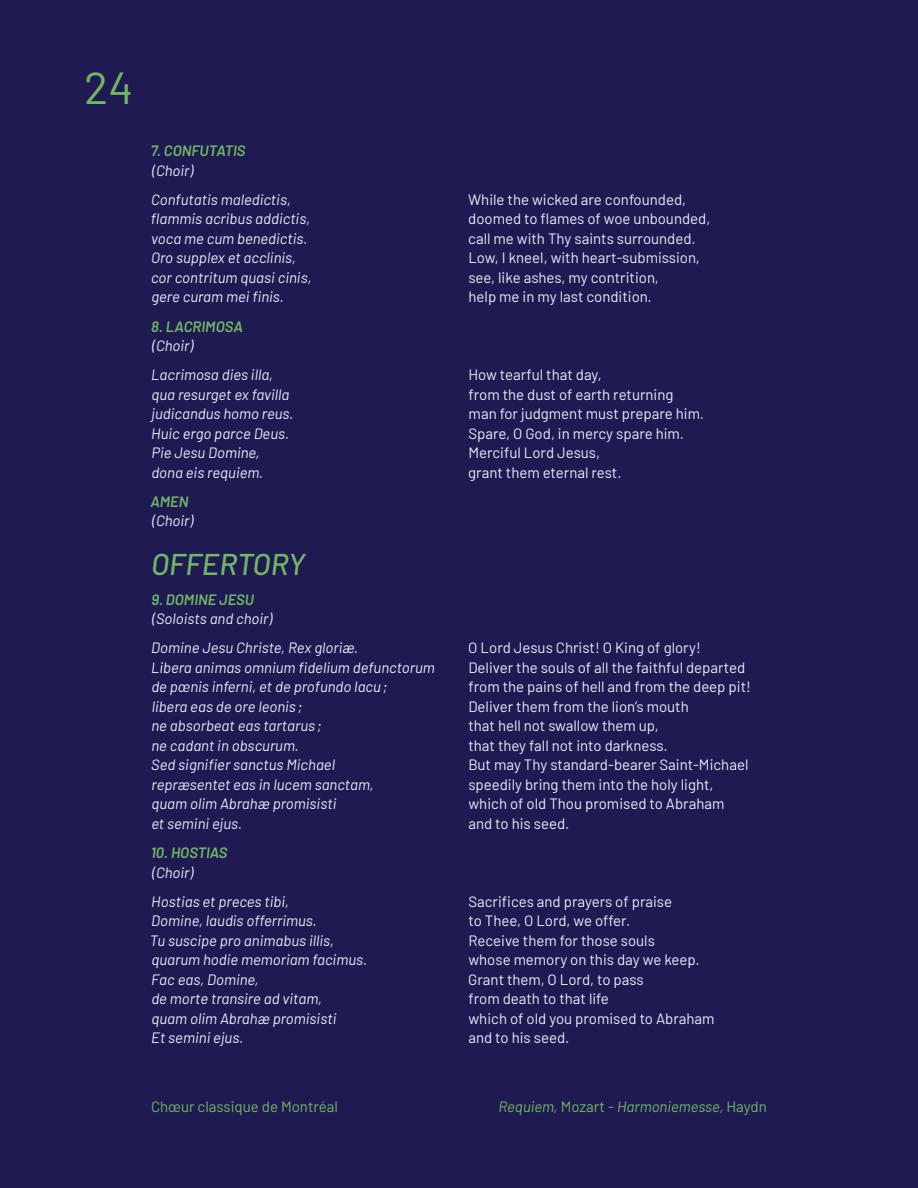
<style>
.page{position:relative;width:918px;height:1188px;background:#1f1a51}
.page>*{position:absolute;margin:0;border:0;box-sizing:border-box;transform-origin:0 0}
.t1{font:45px "Barlow";color:#70b864}
.t2{font:italic 500 30px "Barlow";color:#70b864}
.t3{font:15px/19.5px "Barlow";color:#e8edfc}
.t4{font:italic 15px/19.5px "Barlow";color:#e8edfc}
.t5{font:italic 600 15px "Barlow";color:#70b864}
.t6{font:italic 15px "Barlow";color:#70b864}
.t7{font:15px "Barlow";color:#70b864}
.s1{font-style:normal}
</style>
<div class="page">
<h1 class="t1" style="left:84px;top:55px;width:50px">24</h1>
<p class="t5" style="left:151px;top:140px;width:96px">7. CONFUTATIS</p>
<p class="t4" style="left:151px;top:154px;width:141px;line-height:29.2px">(Choir)<br>Confutatis maledictis,</p>
<p class="t4" style="left:151px;top:208px;width:162px">flammis acribus addictis, voca me cum benedictis.<br>Oro supplex et acclinis, cor contritum quasi cinis, gere curam mei finis.</p>
<p class="t5" style="left:151px;top:315px;width:93px">8. LACRIMOSA</p>
<p class="t4" style="left:151px;top:330px;width:123px;line-height:29.2px">(Choir)<br>Lacrimosa dies illa,</p>
<p class="t4" style="left:151px;top:383px;width:144px">qua resurget ex favilla judicandus homo reus.<br>Huic ergo parce Deus.<br>Pie Jesu Domine, dona eis requiem.</p>
<p class="t5" style="left:150px;top:491px;width:40px">AMEN</p>
<p class="t4" style="left:152px;top:510px;width:43px">(Choir)</p>
<h2 class="t2" style="left:151px;top:543px;width:156px">OFFERTORY</h2>
<p class="t5" style="left:151px;top:588px;width:104px">9. DOMINE JESU</p>
<p class="t4" style="left:151px;top:603px;width:208px;line-height:29.2px">(Soloists and choir)<br>Domine Jesu Christe, Rex gloriæ.</p>
<p class="t4" style="left:151px;top:656px;width:285px">Libera animas omnium fidelium defunctorum de pœnis inferni, et de profundo lacu;<br>libera eas de ore leonis ;<br>ne absorbeat eas tartarus ;<br>ne cadant in obscurum.<br>Sed signifier sanctus Michael<br>repræsentet eas in lucem sanctam,<br>quam olim Abrahæ promisisti<br>et semini ejus.</p>
<p class="t5" style="left:151px;top:842px;width:78px">10. HOSTIAS</p>
<p class="t4" style="left:151px;top:856px;width:139px;line-height:29.2px">(Choir)<br>Hostias et preces tibi,</p>
<p class="t4" style="left:150px;top:910px;width:219px">Domine, laudis offerrimus.<br>Tu suscipe pro animabus illis, quarum hodie memoriam facimus.<br>Fac eas, Domine,<br>de morte transire ad vitam,<br>quam olim Abrahæ promisisti<br>Et semini ejus.</p>
<p class="t3" style="left:468px;top:188px;width:244px">While the wicked are confounded, doomed to flames of woe unbounded, call me with Thy saints surrounded.<br>Low, I kneel, with heart-submission, see, like ashes, my contrition,<br>help me in my last condition.</p>
<p class="t3" style="left:468px;top:364px;width:237px">How tearful that day,<br>from the dust of earth returning man for judgment must prepare him.<br>Spare, O God, in mercy spare him.<br>Merciful Lord Jesus,<br>grant them eternal rest.</p>
<p class="t3" style="left:468px;top:637px;width:284px">O Lord Jesus Christ! O King of glory!<br>Deliver the souls of all the faithful departed from the pains of hell and from the deep pit!<br>Deliver them from the lion’s mouth<br>that hell not swallow them up,<br>that they fall not into darkness.<br>But may Thy standard-bearer Saint-Michael speedily bring them into the holy light, which of old Thou promised to Abraham and to his seed.</p>
<p class="t3" style="left:468px;top:890px;width:248px">Sacrifices and prayers of praise<br>to Thee, O Lord, we offer.<br>Receive them for those souls<br>whose memory on this day we keep.<br>Grant them, O Lord, to pass<br>from death to that life<br>which of old you promised to Abraham and to his seed.</p>
<p class="t7" style="left:151px;top:1095px;width:188px">Chœur classique de Montréal</p>
<p class="t6" style="left:498px;top:1095px;width:270px">Requiem, <span class="s1">Mozart -</span> Harmoniemesse, <span class="s1">Haydn</span></p>
</div>
